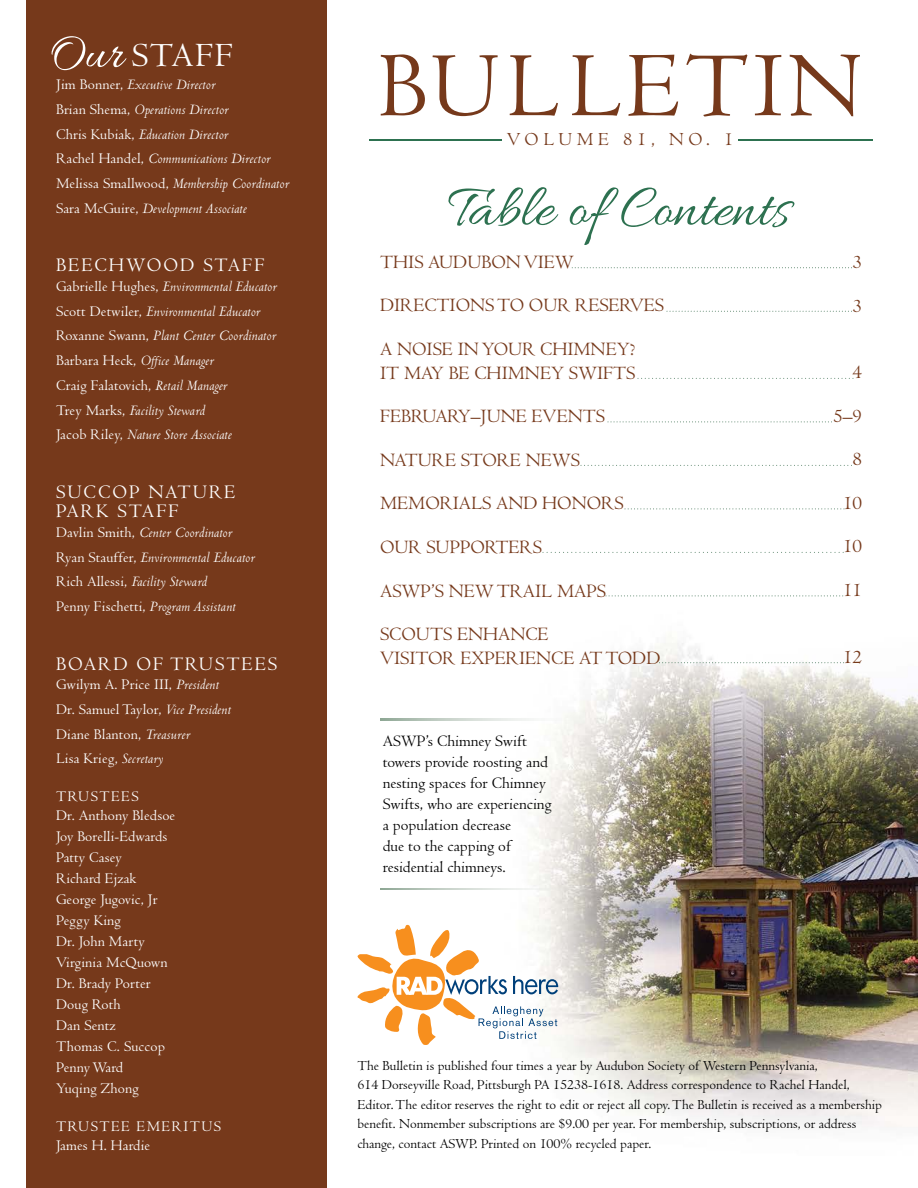
<style>
.page{position:relative;width:918px;height:1188px;background:#fff}
.page>*{position:absolute;margin:0;border:0;box-sizing:border-box;transform-origin:0 0}
.t1{font:95.4px "Centaur";letter-spacing:.05em;color:#76391b}
.t2{font:61.2px "Allura";color:#2d7150}
.t3{font:35.1px "Centaur";letter-spacing:.05em;color:#fff}
.t4{font:19.8px/19.5px "Centaur";letter-spacing:.1em;color:#fff}
.t5{font:19.5px/24px "Centaur";color:#76391b}
.t6{font:19.05px "Centaur";letter-spacing:.25em;color:#76391b}
.t7{font:16.5px/21px "Centaur";color:#000}
.t8{font:italic 15.3px/24.8px "Centaur";letter-spacing:.01em;color:#fff}
.t9{font:15.3px/21px "Centaur";letter-spacing:.01em;color:#fff}
.t10{font:15.3px/19.5px "Centaur";letter-spacing:.1em;color:#fff}
.t11{font:14.25px/19.5px "Centaur";color:#000}
.s1{font-family:"Allura";font-size:50.4px}
.s2{font-style:normal}
.s3{font-style:italic}
</style>
<div class="page">
<img style="left:369px;top:139px;width:549px;height:988px">
<hr style="left:369px;top:139px;width:133px;height:1px;background:#2d7150">
<hr style="left:739px;top:139px;width:134px;height:1px;background:#2d7150">
<svg style="left:357px;top:924px;width:201px;height:121px"></svg>
<svg style="left:572px;top:267px;width:280px;height:1px"></svg>
<svg style="left:667px;top:311px;width:185px;height:1px"></svg>
<svg style="left:638px;top:378px;width:216px;height:1px"></svg>
<svg style="left:608px;top:421px;width:224px;height:1px"></svg>
<svg style="left:581px;top:465px;width:271px;height:1px"></svg>
<svg style="left:543px;top:552px;width:301px;height:1px"></svg>
<svg style="left:606px;top:595px;width:238px;height:1px"></svg>
<svg style="left:660px;top:662px;width:185px;height:1px"></svg>
<svg style="left:380px;top:719px;width:223px;height:1px"></svg>
<svg style="left:380px;top:888px;width:223px;height:1px"></svg>
<div style="left:26px;top:0;width:301px;height:1188px;background:#76391b"></div>
<svg style="left:625px;top:508px;width:220px;height:1px"></svg>
<h3 class="t3" style="left:49px;top:36px;width:185px"><span class="s1">Our</span> STAFF</h3>
<p class="t8" style="left:56px;top:73px;width:234px"><span class="s2">Jim Bonner,</span> Executive Director<br><span class="s2">Brian Shema,</span> Operations Director<br><span class="s2">Chris Kubiak,</span> Education Director<br><span class="s2">Rachel Handel,</span> Communications Director <span class="s2">Melissa Smallwood,</span> Membership Coordinator <span class="s2">Sara McGuire,</span> Development Associate</p>
<p class="t4" style="left:56px;top:256px;width:210px">BEECHWOOD STAFF</p>
<p class="t8" style="left:56px;top:274px;width:222px"><span class="s2">Gabrielle Hughes,</span> Environmental Educator <span class="s2">Scott Detwiler,</span> Environmental Educator <span class="s2">Roxanne Swann,</span> Plant Center Coordinator <span class="s2">Barbara Heck,</span> Office Manager<br><span class="s2">Craig Falatovich,</span> Retail Manager<br><span class="s2">Trey Marks,</span> Facility Steward<br><span class="s2">Jacob Riley,</span> Nature Store Associate</p>
<p class="t4" style="left:56px;top:482px;width:181px">SUCCOP NATURE<br>PARK STAFF</p>
<p class="t8" style="left:56px;top:520px;width:200px"><span class="s2">Davlin Smith,</span> Center Coordinator <span class="s2">Ryan Stauffer,</span> Environmental Educator <span class="s2">Rich Allessi,</span> Facility Steward<br><span class="s2">Penny Fischetti,</span> Program Assistant</p>
<p class="t4" style="left:56px;top:654px;width:223px">BOARD OF TRUSTEES</p>
<p class="t9" style="left:56px;top:672px;width:176px;line-height:24.8px">Gwilym A. Price III, <span class="s3">President<br></span>Dr. Samuel Taylor, <span class="s3">Vice President<br></span>Diane Blanton, <span class="s3">Treasurer<br></span>Lisa Krieg, <span class="s3">Secretary</span></p>
<p class="t9" style="left:56px;top:787px;width:121px;line-height:19.5px">TRUSTEES<br>Dr. Anthony Bledsoe</p>
<p class="t9" style="left:56px;top:826px;width:113px">Joy Borelli-Edwards<br>Patty Casey<br>Richard Ejzak<br>George Jugovic, Jr<br>Peggy King<br>Dr. John Marty<br>Virginia McQuown<br>Dr. Brady Porter<br>Doug Roth<br>Dan Sentz<br>Thomas C. Succop<br>Penny Ward<br>Yuqing Zhong</p>
<p class="t10" style="left:56px;top:1117px;width:167px">TRUSTEE EMERITUS<br>James H. Hardie</p>
<h1 class="t1" style="left:378px;top:34px;width:485px">BULLETIN</h1>
<p class="t6" style="left:507px;top:129px;width:228px">VOLUME 81, NO. 1</p>
<h2 class="t2" style="left:448px;top:174px;width:343px">Table of Contents</h2>
<p class="t5" style="left:380px;top:250px;width:195px">THIS AUDUBON VIEW</p>
<p class="t5" style="left:380px;top:294px;width:285px">DIRECTIONS TO OUR RESERVES</p>
<p class="t5" style="left:380px;top:337px;width:257px">A NOISE IN YOUR CHIMNEY?<br>IT MAY BE CHIMNEY SWIFTS</p>
<p class="t5" style="left:380px;top:405px;width:226px">FEBRUARY–JUNE EVENTS</p>
<p class="t5" style="left:380px;top:448px;width:201px">NATURE STORE NEWS</p>
<p class="t5" style="left:380px;top:492px;width:245px">MEMORIALS AND HONORS</p>
<p class="t5" style="left:380px;top:535px;width:163px">OUR SUPPORTERS</p>
<p class="t5" style="left:380px;top:579px;width:227px">ASWP’S NEW TRAIL MAPS</p>
<p class="t5" style="left:380px;top:622px;width:282px">SCOUTS ENHANCE<br>VISITOR EXPERIENCE AT TODD</p>
<p class="t7" style="left:383px;top:731px;width:170px">ASWP’s Chimney Swift towers provide roosting and nesting spaces for Chimney<br>Swifts, who are experiencing a population decrease<br>due to the capping of residential chimneys.</p>
<p class="t5" style="left:853px;top:250px;width:11px">3</p>
<p class="t5" style="left:853px;top:294px;width:11px">3</p>
<p class="t5" style="left:853px;top:361px;width:11px">4</p>
<p class="t5" style="left:833px;top:404px;width:30px">5–9</p>
<p class="t5" style="left:853px;top:448px;width:11px">8</p>
<p class="t5" style="left:843px;top:491px;width:21px">10</p>
<p class="t5" style="left:843px;top:535px;width:21px">10</p>
<p class="t5" style="left:843px;top:578px;width:21px">11</p>
<p class="t5" style="left:843px;top:645px;width:21px">12</p>
<p class="t11" style="left:358px;top:1056px;width:526px">The Bulletin is published four times a year by Audubon Society of Western Pennsylvania,<br>614 Dorseyville Road, Pittsburgh PA 15238-1618. Address correspondence to Rachel Handel, Editor. The editor reserves the right to edit or reject all copy. The Bulletin is received as a membership benefit. Nonmember subscriptions are $9.00 per year. For membership, subscriptions, or address change, contact ASWP. Printed on 100% recycled paper.</p>
</div>
